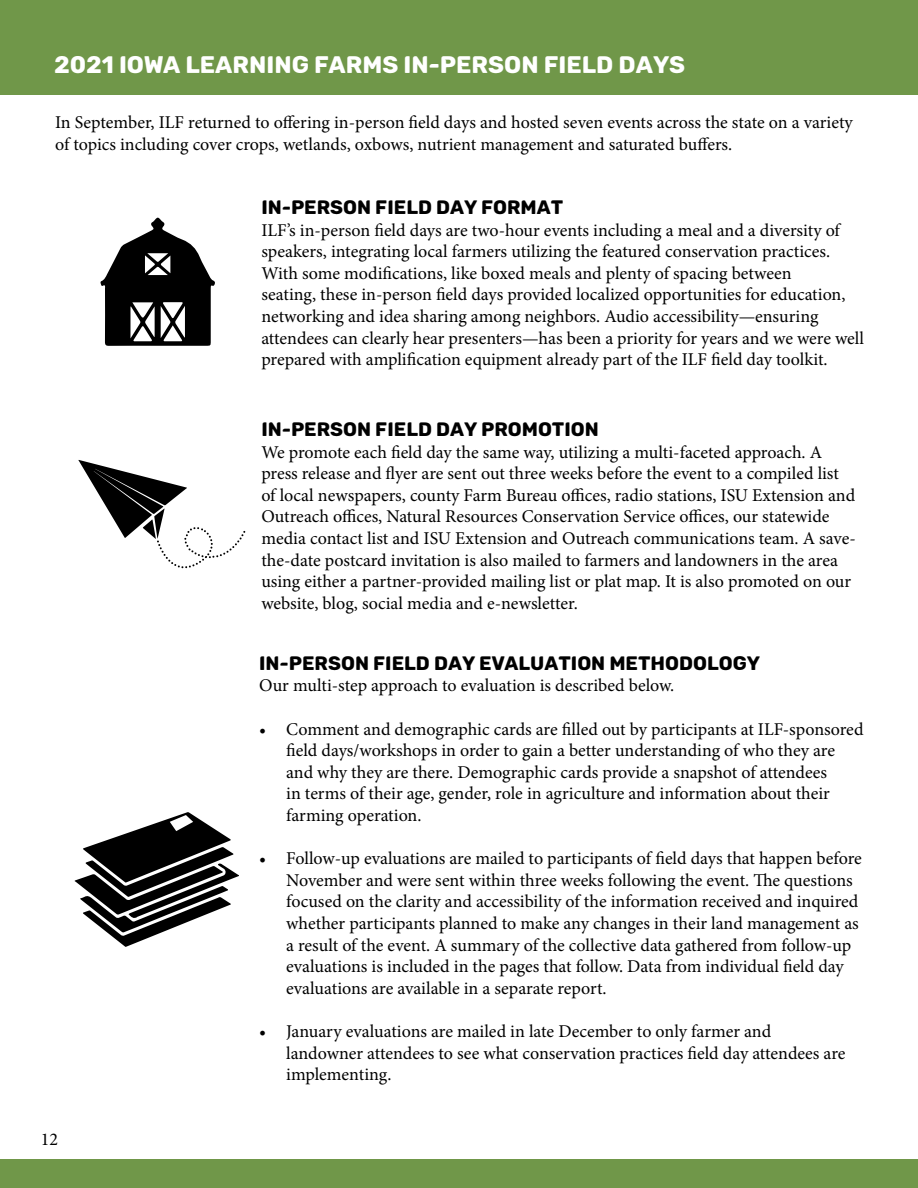
<style>
.page{position:relative;width:918px;height:1188px;background:#fff}
.page>*{position:absolute;margin:0;border:0;box-sizing:border-box;transform-origin:0 0}
.Header_text{font:700 24px "Cunia";color:#fff}
.t1{font:700 19.5px "Cunia";color:#000}
.t2{font:18px/21.6px "Minion Pro";color:#000}
</style>
<div class="page">
<div style="left:0;top:0;width:918px;height:94px;background:#709749"></div>
<svg style="left:78px;top:460px;width:167px;height:108px"></svg>
<svg style="left:100px;top:218px;width:115px;height:128px"></svg>
<svg style="left:75px;top:812px;width:164px;height:135px"></svg>
<div style="left:0;top:1160px;width:918px;height:28px;background:#709749"></div>
<p class="Header_text" style="left:54px;top:51px;width:633px">2021 IOWA LEARNING FARMS IN-PERSON FIELD DAYS</p>
<p class="t2" style="left:55px;top:112px;width:799px">In September, ILF returned to offering in-person field days and hosted seven events across the state on a variety of topics including cover crops, wetlands, oxbows, nutrient management and saturated buffers.</p>
<p class="t1" style="left:261px;top:196px;width:303px">IN-PERSON FIELD DAY FORMAT</p>
<p class="t2" style="left:261px;top:219px;width:604px">ILF’s in-person field days are two-hour events including a meal and a diversity of speakers, integrating local farmers utilizing the featured conservation practices.<br>With some modifications, like boxed meals and plenty of spacing between<br>seating, these in-person field days provided localized opportunities for education, networking and idea sharing among neighbors. Audio accessibility—ensuring attendees can clearly hear presenters—has been a priority for years and we were well prepared with amplification equipment already part of the ILF field day toolkit.</p>
<p class="t1" style="left:261px;top:418px;width:339px">IN-PERSON FIELD DAY PROMOTION</p>
<p class="t2" style="left:261px;top:441px;width:596px">We promote each field day the same way, utilizing a multi-faceted approach. A press release and flyer are sent out three weeks before the event to a compiled list of local newspapers, county Farm Bureau offices, radio stations, ISU Extension and Outreach offices, Natural Resources Conservation Service offices, our statewide media contact list and ISU Extension and Outreach communications team. A save&shy;the-date postcard invitation is also mailed to farmers and landowners in the area using either a partner-provided mailing list or plat map. It is also promoted on our website, blog, social media and e-newsletter.</p>
<p class="t2" style="left:41px;top:1128px;width:19px">12</p>
<p class="t1" style="left:259px;top:652px;width:502px">IN-PERSON FIELD DAY EVALUATION METHODOLOGY</p>
<p class="t2" style="left:259px;top:675px;width:417px">Our multi-step approach to evaluation is described below.</p>
<p class="t2" style="left:286px;top:718px;width:579px;text-indent:-27px">• Comment and demographic cards are filled out by participants at ILF-sponsored field days/workshops in order to gain a better understanding of who they are and why they are there. Demographic cards provide a snapshot of attendees<br>in terms of their age, gender, role in agriculture and information about their farming operation.</p>
<p class="t2" style="left:286px;top:848px;width:577px;text-indent:-27px">• Follow-up evaluations are mailed to participants of field days that happen before November and were sent within three weeks following the event. The questions focused on the clarity and accessibility of the information received and inquired whether participants planned to make any changes in their land management as a result of the event. A summary of the collective data gathered from follow-up evaluations is included in the pages that follow. Data from individual field day evaluations are available in a separate report.</p>
<p class="t2" style="left:286px;top:1021px;width:561px;text-indent:-27px">• January evaluations are mailed in late December to only farmer and landowner attendees to see what conservation practices field day attendees are implementing.</p>
</div>
